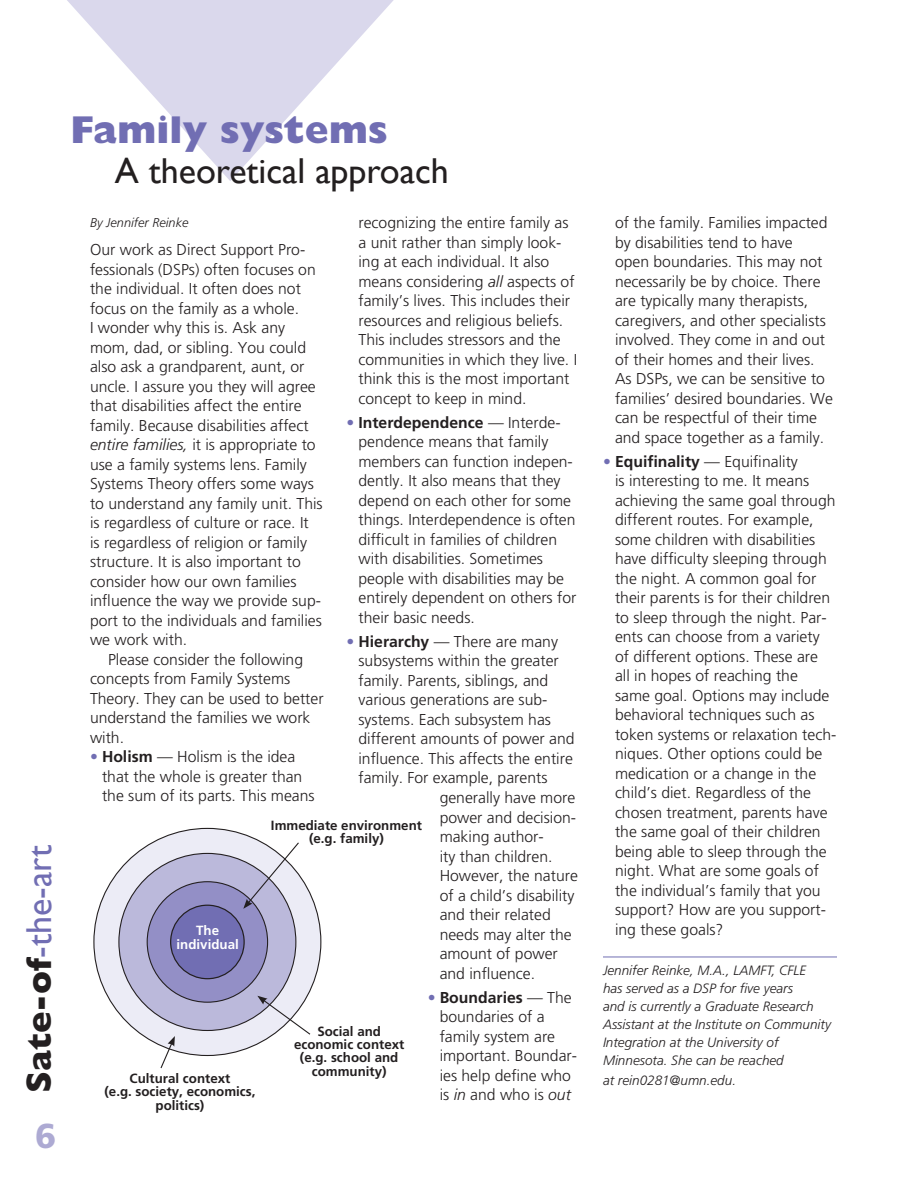
<style>
.page{position:relative;width:918px;height:1188px;background:#fff}
.page>*{position:absolute;margin:0;border:0;box-sizing:border-box;transform-origin:0 0}
.Headings_A{font:800 39px "Gill Sans";color:#716eb3}
.Headings_B{font:36px "Gill Sans";color:#231f20}
.t1{font:36px "Gill Sans";color:#716eb3}
.t2{font:900 34.5px "Frutiger";color:#adaad3}
.Hanging_indent{font:300 15.75px/19.5px "Frutiger";color:#231f20}
.Body_text_no_indent{font:300 15.75px/19.5px "Frutiger";color:#231f20}
.Body_Text{font:300 15.75px/19.5px "Frutiger";color:#231f20}
.Author_Info{font:italic 300 13.5px/18px "Frutiger";color:#231f20}
.Body_text_no_indent-2{font:700 13.35px/13.4px "Frutiger";color:#231f20;text-align:center}
.Body_text_no_indent-3{font:700 13.35px/13.4px "Frutiger";color:#fff;text-align:center}
.Author{font:italic 300 12.75px "Frutiger";color:#231f20}
.s1{font-weight:700;color:#231f20}
.s2{font-style:italic}
.s3{font-weight:700;color:#716eb3}
.s4{font-weight:700}
</style>
<div class="page">
<svg style="left:67px;top:0;width:327px;height:181px"></svg>
<hr style="left:603px;top:957px;width:234px;height:1px;background:#716eb3">
<div style="left:94px;top:828px;width:227px;height:228px;background:#ececf6;border-radius:50%"></div>
<div style="left:119px;top:853px;width:177px;height:177px;background:#bbb9db;border-radius:50%"></div>
<div style="left:147px;top:882px;width:121px;height:120px;background:#938fc6;border-radius:50%"></div>
<div style="left:171px;top:905px;width:73px;height:74px;background:#716eb3;border-radius:50%"></div>
<div style="left:170px;top:905px;width:75px;height:74px;border:1px solid #231f20;border-radius:50%"></div>
<svg style="left:243px;top:841px;width:57px;height:68px"></svg>
<svg style="left:257px;top:996px;width:54px;height:40px"></svg>
<svg style="left:160px;top:1036px;width:15px;height:33px"></svg>
<p class="t1" style="left:18px;top:1093px;width:249px;rotate:-90deg"><span class="s1">Sate-of</span>-the-art</p>
<h3 class="t2" style="left:35px;top:1115px;width:23px">6</h3>
<p class="Headings_A" style="left:70px;top:107px;width:319px">Family systems</p>
<p class="Headings_B" style="left:115px;top:149px;width:336px">A theoretical approach</p>
<p class="Author" style="left:90px;top:215px;width:100px">By Jennifer Reinke</p>
<p class="Body_text_no_indent" style="left:90px;top:240px;width:234px">Our work as Direct Support Pro&shy;fessionals (DSPs) often focuses on the individual. It often does not focus on the family as a whole.<br>I wonder why this is. Ask any mom, dad, or sibling. You could also ask a grandparent, aunt, or uncle. I assure you they will agree that disabilities affect the entire family. Because disabilities affect <span class="s2">entire families,</span> it is appropriate to use a family systems lens. Family<br>Systems Theory offers some ways to understand any family unit. This is regardless of culture or race. It<br>is regardless of religion or family structure. It is also important to consider how our own families influence the way we provide sup&shy;port to the individuals and families we work with.</p>
<p class="Body_Text" style="left:90px;top:649px;width:235px;text-indent:18px">Please consider the following concepts from Family Systems<br>Theory. They can be used to better understand the families we work with.</p>
<p class="Hanging_indent" style="left:102px;top:747px;width:214px;text-indent:-12px"><span class="s3">•</span> <span class="s4">Holism</span> — Holism is the idea that the whole is greater than the sum of its parts. This means</p>
<p class="Hanging_indent" style="left:358px;top:213px;width:220px">recognizing the entire family as a unit rather than simply look&shy;ing at each individual. It also means considering <span class="s2">all</span> aspects of family’s lives. This includes their resources and religious beliefs.<br>This includes stressors and the communities in which they live. I think this is the most important concept to keep in mind.</p>
<p class="Hanging_indent" style="left:358px;top:413px;width:219px;text-indent:-12px"><span class="s3">•</span> <span class="s4">Interdependence</span> — Interde&shy;pendence means that family members can function indepen&shy;dently. It also means that they depend on each other for some things. Interdependence is often difficult in families of children with disabilities. Sometimes people with disabilities may be entirely dependent on others for their basic needs.</p>
<p class="Hanging_indent" style="left:358px;top:632px;width:218px;text-indent:-12px"><span class="s3">•</span> <span class="s4">Hierarchy</span> — There are many subsystems within the greater family. Parents, siblings, and various generations are sub&shy;systems. Each subsystem has different amounts of power and influence. This affects the entire family. For example, parents</p>
<p class="Hanging_indent" style="left:440px;top:788px;width:140px">generally have more power and decision&shy;making author-<br>ity than children.<br>However, the nature of a child’s disability and their related needs may alter the amount of power and influence.</p>
<p class="Hanging_indent" style="left:440px;top:987px;width:139px;text-indent:-12px"><span class="s3">•</span> <span class="s4">Boundaries</span> — The boundaries of a family system are important. Boundar&shy;ies help define who is <span class="s2">in</span> and who is <span class="s2">out</span></p>
<p class="Body_text_no_indent-2" style="left:271px;top:818px;width:153px">Immediate environment (e.g. family)</p>
<p class="Body_text_no_indent-3" style="left:177px;top:924px;width:64px">The individual</p>
<p class="Body_text_no_indent-2" style="left:294px;top:1024px;width:112px">Social and economic context (e.g. school and community)</p>
<p class="Body_text_no_indent-2" style="left:104px;top:1072px;width:153px">Cultural context<br>(e.g. society, economics, politics)</p>
<p class="Hanging_indent" style="left:615px;top:213px;width:219px">of the family. Families impacted by disabilities tend to have<br>open boundaries. This may not necessarily be by choice. There are typically many therapists, caregivers, and other specialists involved. They come in and out of their homes and their lives.<br>As DSPs, we can be sensitive to families’ desired boundaries. We can be respectful of their time and space together as a family.</p>
<p class="Hanging_indent" style="left:615px;top:452px;width:223px;text-indent:-12px"><span class="s3">•</span> <span class="s4">Equifinality</span> — Equifinality<br>is interesting to me. It means achieving the same goal through different routes. For example, some children with disabilities have difficulty sleeping through the night. A common goal for their parents is for their children to sleep through the night. Par&shy;ents can choose from a variety of different options. These are all in hopes of reaching the same goal. Options may include behavioral techniques such as token systems or relaxation tech&shy;niques. Other options could be medication or a change in the child’s diet. Regardless of the chosen treatment, parents have the same goal of their children being able to sleep through the night. What are some goals of the individual’s family that you support? How are you support&shy;ing these goals?</p>
<p class="Author_Info" style="left:603px;top:962px;width:230px">Jennifer Reinke, M.A., LAMFT, CFLE<br>has served as a DSP for five years<br>and is currently a Graduate Research Assistant at the Institute on Community Integration at the University of Minnesota. She can be reached</p>
<p class="Author_Info" style="left:603px;top:1071px;width:135px">at rein0281@umn.edu.</p>
</div>
